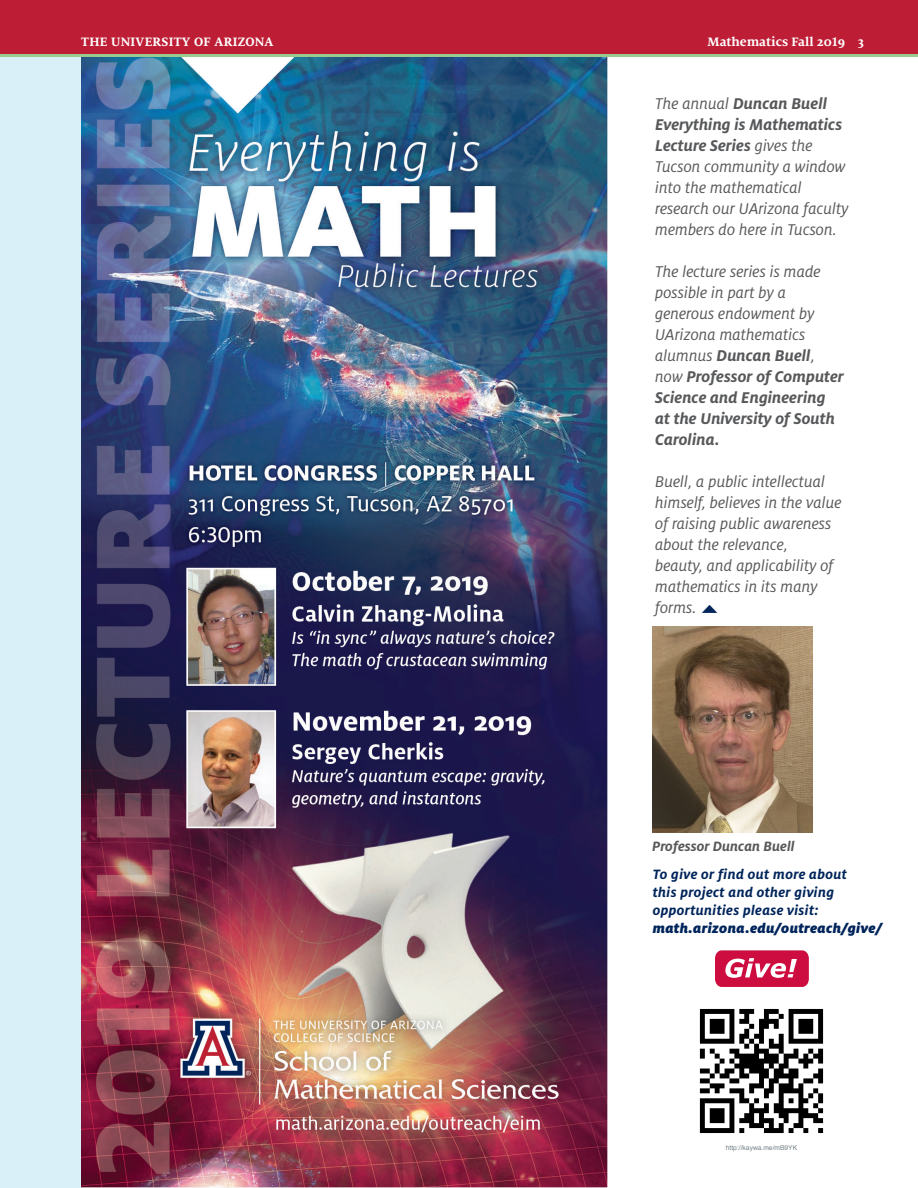
<style>
.page{position:relative;width:918px;height:1188px;background:#fff}
.page>*{position:absolute;margin:0;border:0;box-sizing:border-box;transform-origin:0 0}
._2015_pull_quote{font:italic 17.25px/21px "Milo OT";color:#57585a}
.paragraph_color{font:italic 700 15px/18px "Milo OT";letter-spacing:.02em;color:#00255b}
._2015_pull_quote-2{font:italic 700 15px "Milo OT";color:#57585a}
.t1{font:700 13.5px "Milo Serif OT";letter-spacing:.005em;color:#fff}
.t2{font:6.75px "Helvetica";color:#758287}
.s1{font-weight:700}
.s2{font-weight:900}
</style>
<div class="page">
<div style="left:0;top:57px;width:81px;height:1131px;background:#d9f0f8"></div>
<img style="left:81px;top:57px;width:526px;height:1131px">
<img style="left:653px;top:626px;width:159px;height:207px">
<svg style="left:715px;top:950px;width:94px;height:37px"></svg>
<img style="left:699px;top:1009px;width:125px;height:124px">
<div style="left:0;top:0;width:918px;height:54px;background:#be1e35"></div>
<hr style="left:0;top:54px;width:918px;height:3px;background:#99ca8e">
<p class="t1" style="left:81px;top:34px;width:194px">THE UNIVERSITY OF ARIZONA</p>
<p class="t1" style="left:708px;top:34px;width:158px">Mathematics Fall 2019 3</p>
<p class="_2015_pull_quote" style="left:655px;top:93px;width:195px">The annual <span class="s1">Duncan Buell<br>Everything is Mathematics<br>Lecture Series</span> gives the<br>Tucson community a window into the mathematical research our UArizona faculty members do here in Tucson.</p>
<p class="_2015_pull_quote" style="left:655px;top:261px;width:190px">The lecture series is made possible in part by a generous endowment by<br>UArizona mathematics alumnus <span class="s1">Duncan Buell</span>, now <span class="s1">Professor of Computer<br>Science and Engineering at the University of South<br>Carolina.</span></p>
<p class="_2015_pull_quote" style="left:655px;top:471px;width:188px">Buell, a public intellectual himself, believes in the value of raising public awareness about the relevance,<br>beauty, and applicability of mathematics in its many forms.</p>
<p class="_2015_pull_quote-2" style="left:652px;top:838px;width:144px">Professor Duncan Buell</p>
<p class="paragraph_color" style="left:653px;top:865px;width:231px">To give or find out more about<br>this project and other giving opportunities please visit: <span class="s2">math.arizona.edu/outreach/give/</span></p>
<p class="t2" style="left:726px;top:1142px;width:73px">http://kaywa.me/mB9YK</p>
</div>
